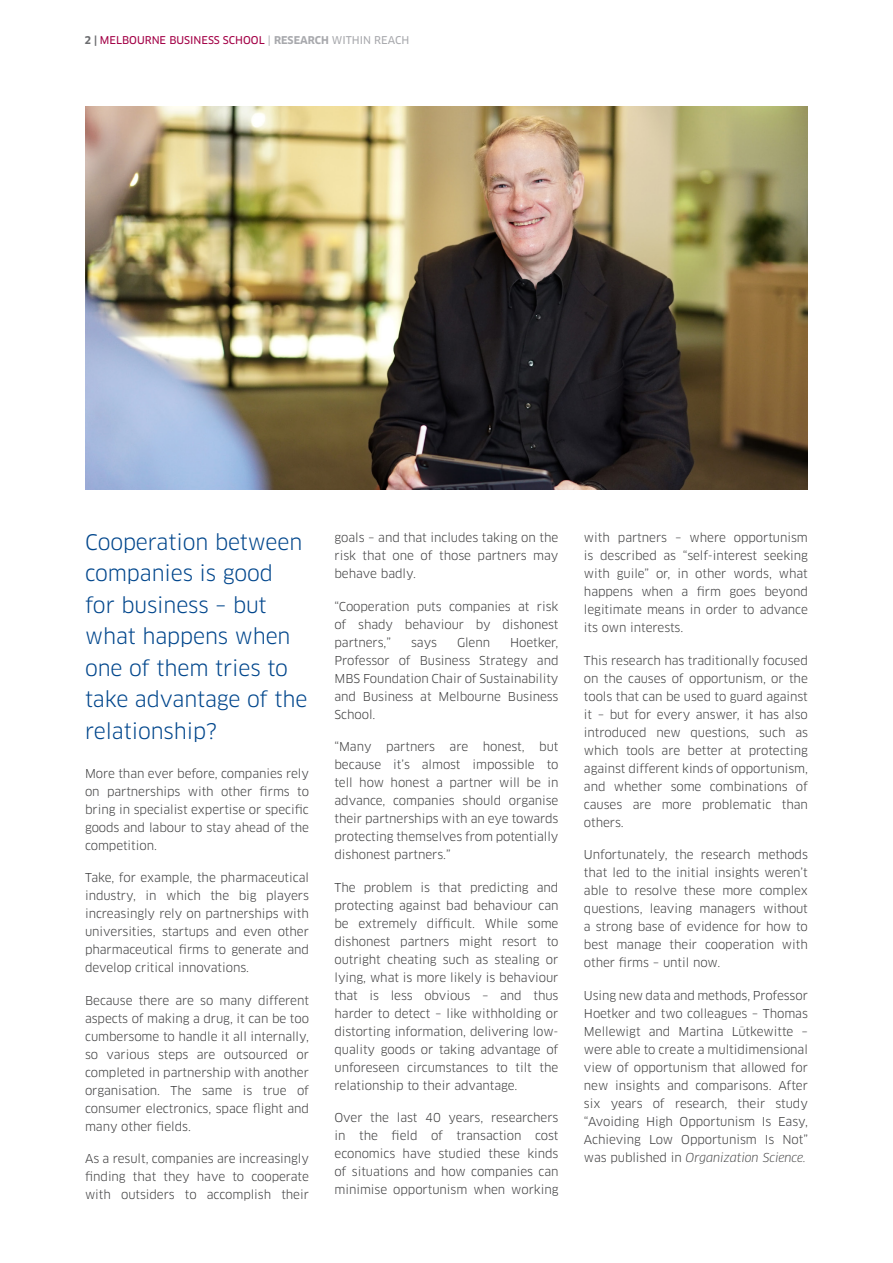
<style>
.page{position:relative;width:893px;height:1263px;background:#fff}
.page>*{position:absolute;margin:0;border:0;box-sizing:border-box;transform-origin:0 0}
.body_text{font:21px/31.5px "Clan OT";letter-spacing:-.005em;color:#01468c}
.body_text-2{font:12px/18px "Clan OT";letter-spacing:-.005em;color:#3e3e3f;text-align:justify}
.t1{font:10.5px "Clan OT News";color:#a30146}
.s1{font-family:"Clan OT";font-weight:700;color:#6c6d70}
.s2{color:#a8a9ad}
.s3{font-family:"Clan OT";font-weight:700;color:#a8a9ad}
.s4{font-style:italic}
</style>
<div class="page">
<img style="left:85px;top:106px;width:723px;height:383px">
<p class="t1" style="left:84px;top:33px;width:326px"><span class="s1">2 |</span> MELBOURNE BUSINESS SCHOOL <span class="s2">|</span> <span class="s3">RESEARCH</span> <span class="s2">WITHIN REACH</span></p>
<p class="body_text" style="left:85px;top:526px;width:224px">Cooperation between companies is good for business – but what happens when one of them tries to take advantage of the relationship?</p>
<p class="body_text-2" style="left:334px;top:529px;width:225px">goals – and that includes taking on the risk that one of those partners may behave badly.</p>
<p class="body_text-2" style="left:334px;top:597px;width:225px">“Cooperation puts companies at risk of shady behaviour by dishonest partners,”</p>
<p class="body_text-2" style="left:334px;top:633px;width:225px;text-indent:176px">Hoetker, Professor of Business Strategy and MBS Foundation Chair of Sustainability and Business at Melbourne Business School.</p>
<p class="body_text-2" style="left:334px;top:738px;width:225px">“Many partners are honest, but because it’s almost impossible to tell how honest a partner will be in advance, companies should organise their partnerships with an eye towards protecting themselves from potentially dishonest partners.”</p>
<p class="body_text-2" style="left:334px;top:878px;width:225px">The problem is that predicting and protecting against bad behaviour can be extremely difficult. While some dishonest partners might resort to outright cheating such as stealing or lying, what is more likely is behaviour that is less obvious – and thus harder to detect – like withholding or distorting information, delivering low&shy;quality goods or taking advantage of unforeseen circumstances to tilt the relationship to their advantage.</p>
<p class="body_text-2" style="left:334px;top:1109px;width:225px">Over the last 40 years, researchers in the field of transaction cost economics have studied these kinds of situations and how companies can minimise opportunism when working</p>
<p class="body_text-2" style="left:411px;top:633px;width:27px">says</p>
<p class="body_text-2" style="left:457px;top:633px;width:35px">Glenn</p>
<p class="body_text-2" style="left:85px;top:764px;width:225px">More than ever before, companies rely on partnerships with other firms to bring in specialist expertise or specific goods and labour to stay ahead of the competition.</p>
<p class="body_text-2" style="left:85px;top:869px;width:225px">Take, for example, the pharmaceutical industry, in which the big players increasingly rely on partnerships with universities, startups and even other pharmaceutical firms to generate and develop critical innovations.</p>
<p class="body_text-2" style="left:85px;top:991px;width:225px">Because there are so many different aspects of making a drug, it can be too cumbersome to handle it all internally, so various steps are outsourced or completed in partnership with another organisation. The same is true of consumer electronics, space flight and many other fields.</p>
<p class="body_text-2" style="left:85px;top:1150px;width:225px">As a result, companies are increasingly finding that they have to cooperate with outsiders to accomplish their</p>
<p class="body_text-2" style="left:584px;top:529px;width:225px">with partners – where opportunism is described as “self-interest seeking with guile” or, in other words, what happens when a firm goes beyond legitimate means in order to advance its own interests.</p>
<p class="body_text-2" style="left:584px;top:651px;width:225px">This research has traditionally focused on the causes of opportunism, or the tools that can be used to guard against it – but for every answer, it has also introduced new questions, such as which tools are better at protecting against different kinds of opportunism, and whether some combinations of causes are more problematic than others.</p>
<p class="body_text-2" style="left:584px;top:846px;width:225px">Unfortunately, the research methods that led to the initial insights weren’t able to resolve these more complex questions, leaving managers without a strong base of evidence for how to best manage their cooperation with other firms – until now.</p>
<p class="body_text-2" style="left:584px;top:986px;width:225px">Using new data and methods, Professor Hoetker and two colleagues – Thomas Mellewigt and Martina Lütkewitte – were able to create a multidimensional view of opportunism that allowed for new insights and comparisons. After six years of research, their study “Avoiding High Opportunism Is Easy, Achieving Low Opportunism Is Not” was published in <span class="s4">Organization Science.</span></p>
</div>
